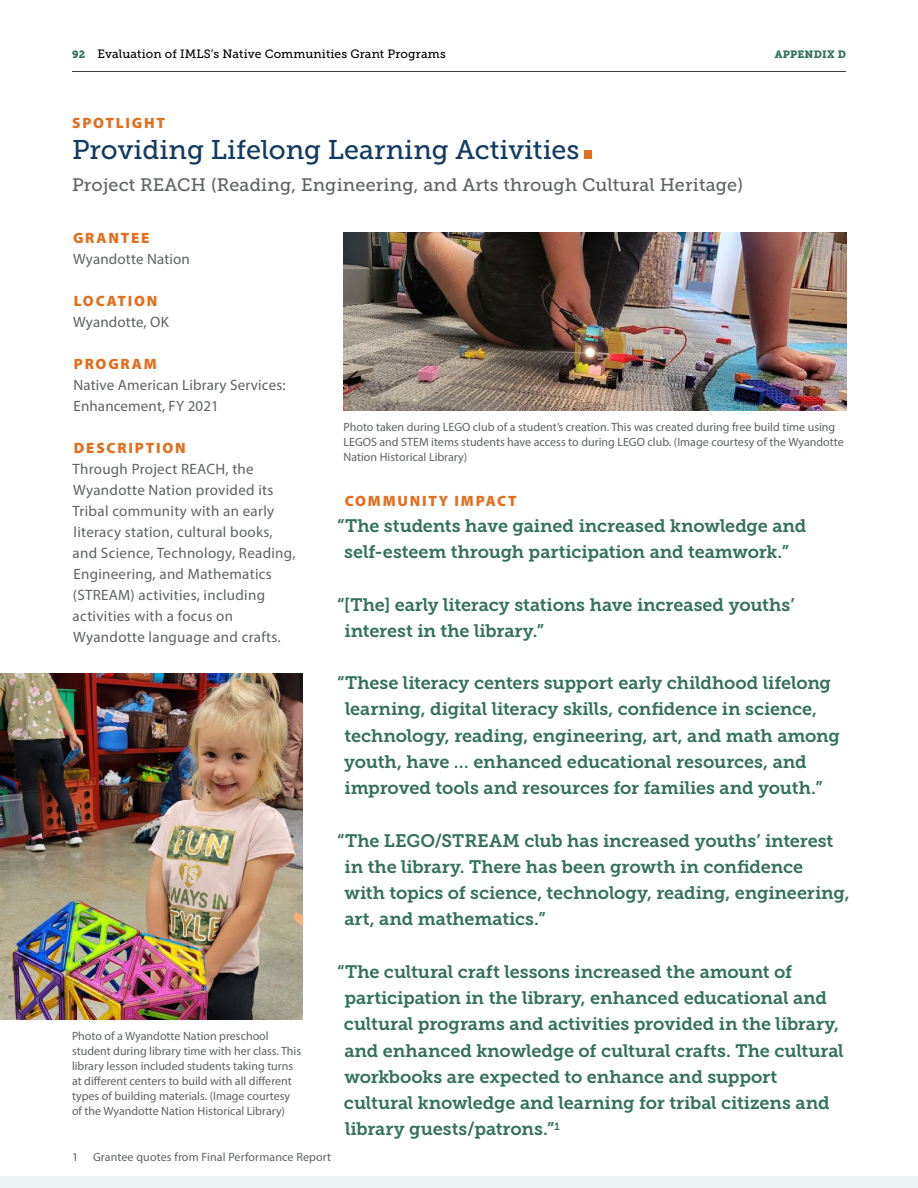
<style>
.page{position:relative;width:918px;height:1188px;background:#fff}
.page>*{position:absolute;margin:0;border:0;box-sizing:border-box;transform-origin:0 0}
.t1{font:27px "Museo Slab 500";color:#123a62}
.t2{font:18px/26.2px "Museo Slab 700";letter-spacing:-.005em;color:#33715b}
.t3{font:18px "Museo Slab 500";letter-spacing:.01em;color:#5f6162}
.t4{font:15px/21px "Myriad Pro";letter-spacing:.02em;color:#5f6162}
.t5{font:900 15px "Myriad Pro";letter-spacing:.12em;color:#e36f1e}
.t6{font:12px/15px "Myriad Pro";color:#5f6162}
.t7{font:12px "Museo Slab 500";letter-spacing:.01em;color:#000}
.t8{font:10.5px "Museo Slab 900";letter-spacing:.02em;color:#33715b}
.s1{font-family:"Museo Slab 900";font-size:10.5px;color:#33715b}
</style>
<div class="page">
<hr style="left:72px;top:71px;width:774px;height:1px;background:#000">
<div style="left:0;top:1177px;width:918px;height:11px;background:#ebf3f5"></div>
<img style="left:344px;top:232px;width:502px;height:179px">
<img style="left:0;top:674px;width:303px;height:346px">
<div style="left:584px;top:150px;width:8px;height:9px;background:#e36f1e"></div>
<p class="t7" style="left:72px;top:47px;width:375px"><span class="s1">92</span> Evaluation of IMLS’s Native Communities Grant Programs</p>
<p class="t8" style="left:775px;top:48px;width:73px">APPENDIX D</p>
<p class="t5" style="left:72px;top:113px;width:94px">SPOTLIGHT</p>
<h1 class="t1" style="left:72px;top:135px;width:509px">Providing Lifelong Learning Activities</h1>
<h4 class="t3" style="left:72px;top:174px;width:673px">Project REACH (Reading, Engineering, and Arts through Cultural Heritage)</h4>
<h5 class="t5" style="left:73px;top:228px;width:78px">GRANTEE</h5>
<p class="t4" style="left:73px;top:248px;width:118px">Wyandotte Nation</p>
<h5 class="t5" style="left:74px;top:291px;width:85px">LOCATION</h5>
<p class="t4" style="left:73px;top:311px;width:97px">Wyandotte, OK</p>
<h5 class="t5" style="left:74px;top:354px;width:84px">PROGRAM</h5>
<p class="t4" style="left:73px;top:374px;width:214px">Native American Library Services:<br>Enhancement, FY 2021</p>
<h5 class="t5" style="left:74px;top:438px;width:113px">DESCRIPTION</h5>
<p class="t4" style="left:73px;top:458px;width:224px">Through Project REACH, the<br>Wyandotte Nation provided its<br>Tribal community with an early literacy station, cultural books, and Science, Technology, Reading,<br>Engineering, and Mathematics (STREAM) activities, including activities with a focus on<br>Wyandotte language and crafts.</p>
<p class="t6" style="left:72px;top:1028px;width:231px">Photo of a Wyandotte Nation preschool student during library time with her class. This library lesson included students taking turns at different centers to build with all different types of building materials. (Image courtesy of the Wyandotte Nation Historical Library)</p>
<p class="t6" style="left:344px;top:419px;width:502px">Photo taken during LEGO club of a student’s creation. This was created during free build time using<br>LEGOS and STEM items students have access to during LEGO club. (Image courtesy of the Wyandotte<br>Nation Historical Library)</p>
<h5 class="t5" style="left:345px;top:490px;width:173px">COMMUNITY IMPACT</h5>
<p class="t2" style="left:337px;top:513px;width:471px;text-align:center">“The students have gained increased knowledge and self-esteem through participation and teamwork.”</p>
<p class="t2" style="left:344px;top:591px;width:452px;text-indent:-7px">“[The] early literacy stations have increased youths’ interest in the library.”</p>
<p class="t2" style="left:344px;top:670px;width:497px;text-indent:-7px">“These literacy centers support early childhood lifelong learning, digital literacy skills, confidence in science, technology, reading, engineering, art, and math among youth, have … enhanced educational resources, and improved tools and resources for families and youth.”</p>
<p class="t2" style="left:344px;top:827px;width:507px;text-indent:-7px">“The LEGO/STREAM club has increased youths’ interest in the library. There has been growth in confidence<br>with topics of science, technology, reading, engineering, art, and mathematics.”</p>
<p class="t2" style="left:344px;top:959px;width:501px;text-indent:-7px">“The cultural craft lessons increased the amount of participation in the library, enhanced educational and cultural programs and activities provided in the library, and enhanced knowledge of cultural crafts. The cultural workbooks are expected to enhance and support cultural knowledge and learning for tribal citizens and library guests/patrons.”<sup>1</sup></p>
<p class="t6" style="left:72px;top:1149px;width:261px">1 Grantee quotes from Final Performance Report</p>
</div>
